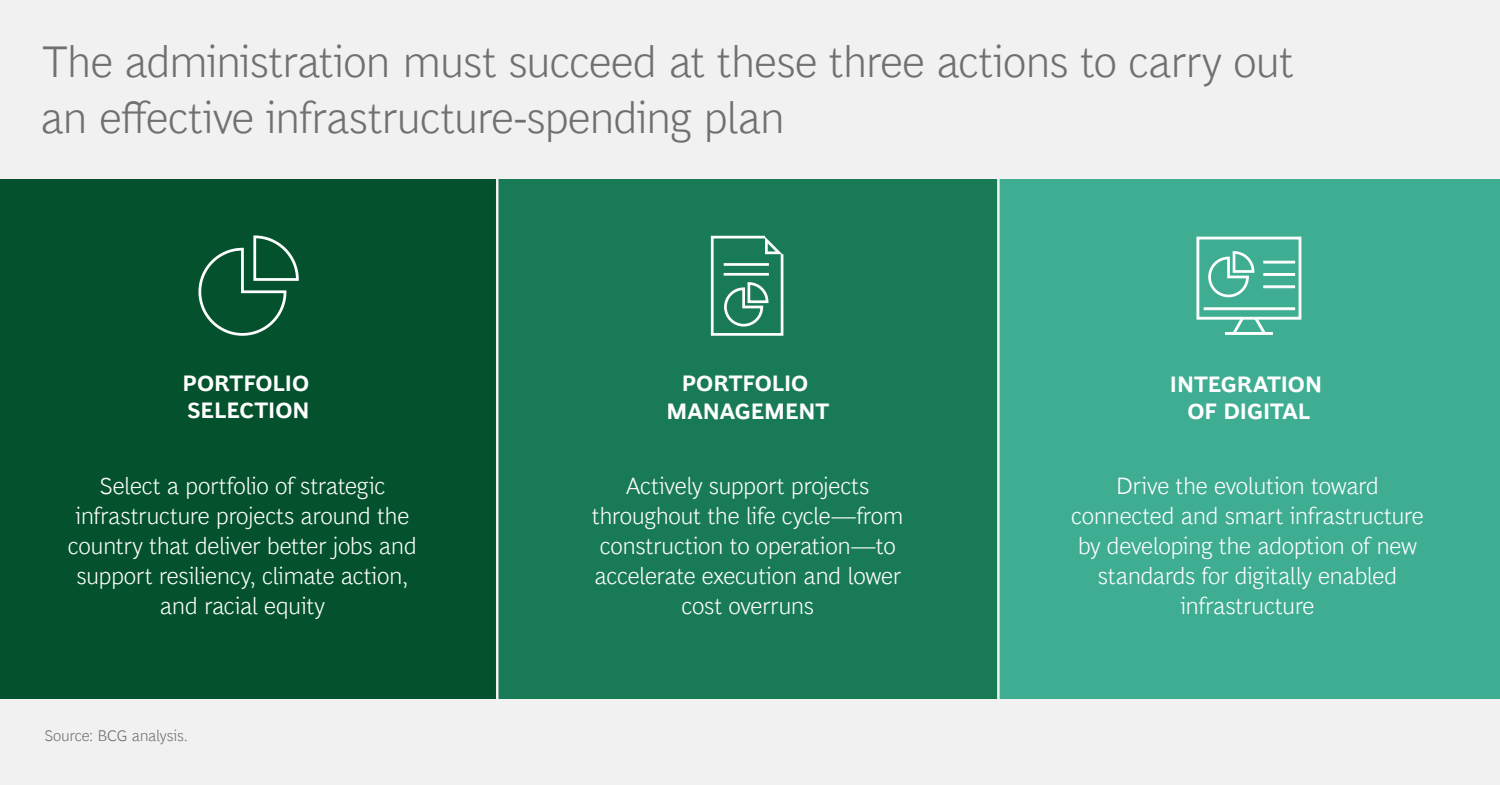
<style>
.page{position:relative;width:1500px;height:785px;background:#f2f1f1}
.page>*{position:absolute;margin:0;border:0;box-sizing:border-box;transform-origin:0 0}
.t1{font:300 44.38px/56.1px "Henderson BCG Sans";letter-spacing:-.02em;color:#707071}
.t2{font:300 23.75px/30px "Henderson BCG Sans";letter-spacing:-.015em;color:#fff;text-align:center}
.t3{font:700 22.5px/27.5px "Henderson BCG Sans";letter-spacing:-.015em;color:#fff;text-align:center}
.t4{font:300 15.75px "Henderson BCG Sans";letter-spacing:-.015em;color:#707071}
</style>
<div class="page">
<div style="left:0;top:179px;width:497px;height:519px;background:#03522d"></div>
<div style="left:497px;top:179px;width:501px;height:519px;background:#197a56"></div>
<div style="left:998px;top:179px;width:502px;height:519px;background:#3ead92"></div>
<svg style="left:710px;top:235px;width:74px;height:101px"></svg>
<svg style="left:1196px;top:236px;width:106px;height:99px"></svg>
<svg style="left:198px;top:235px;width:101px;height:101px"></svg>
<hr style="left:997px;top:163px;width:3px;height:551px;background:#f2f1f1">
<hr style="left:496px;top:163px;width:2px;height:551px;background:#f2f1f1">
<h1 class="t1" style="left:40px;top:30px;width:1255px">The administration must succeed at these three actions to carry out an effective infrastructure-spending plan</h1>
<p class="t3" style="left:182px;top:368px;width:129px;text-align:left">PORTFOLIO<br>SELECTION</p>
<p class="t2" style="left:68px;top:469px;width:350px">Select a portfolio of strategic infrastructure projects around the country that deliver better jobs and support resiliency, climate action, and racial equity</p>
<p class="t4" style="left:44px;top:724px;width:145px">Source: BCG analysis.</p>
<p class="t3" style="left:666px;top:368px;width:165px">PORTFOLIO<br>MANAGEMENT</p>
<p class="t2" style="left:592px;top:469px;width:313px">Actively support projects throughout the life cycle—from construction to operation—to accelerate execution and lower cost overruns</p>
<p class="t3" style="left:1170px;top:368px;width:154px">INTEGRATION<br>OF DIGITAL</p>
<p class="t2" style="left:1071px;top:469px;width:354px">Drive the evolution toward connected and smart infrastructure by developing the adoption of new standards for digitally enabled infrastructure</p>
</div>
